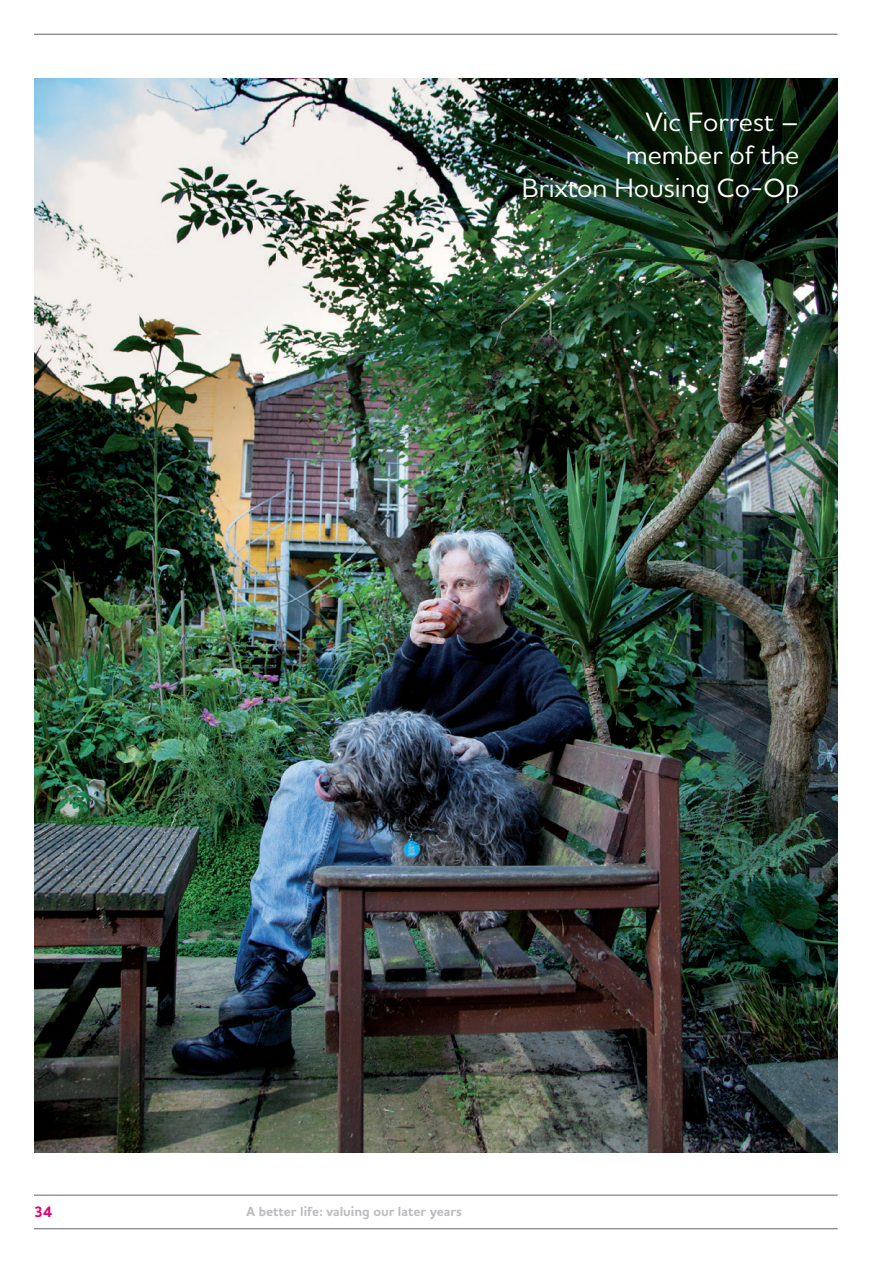
<style>
.page{position:relative;width:893px;height:1263px;background:#fff}
.page>*{position:absolute;margin:0;border:0;box-sizing:border-box;transform-origin:0 0}
.Caption_photo{font:500 27px/33px "Houschka Alt Pro";color:#fff;text-align:right}
.t1{font:700 15.3px "Houschka Alt Pro";color:#e40278}
.t2{font:700 13.5px "Houschka Alt Pro";color:#bcbdc0}
</style>
<div class="page">
<hr style="left:34px;top:34px;width:804px;height:1px;background:#636366">
<hr style="left:34px;top:1195px;width:804px;height:1px;background:#636366">
<hr style="left:34px;top:1228px;width:804px;height:1px;background:#636366">
<img style="left:34px;top:78px;width:804px;height:1075px">
<p class="Caption_photo" style="left:522px;top:104px;width:279px">Vic Forrest –<br>member of the<br>Brixton Housing Co-Op</p>
<p class="t1" style="left:34px;top:1202px;width:20px">34</p>
<p class="t2" style="left:247px;top:1203px;width:217px">A better life: valuing our later years</p>
</div>
